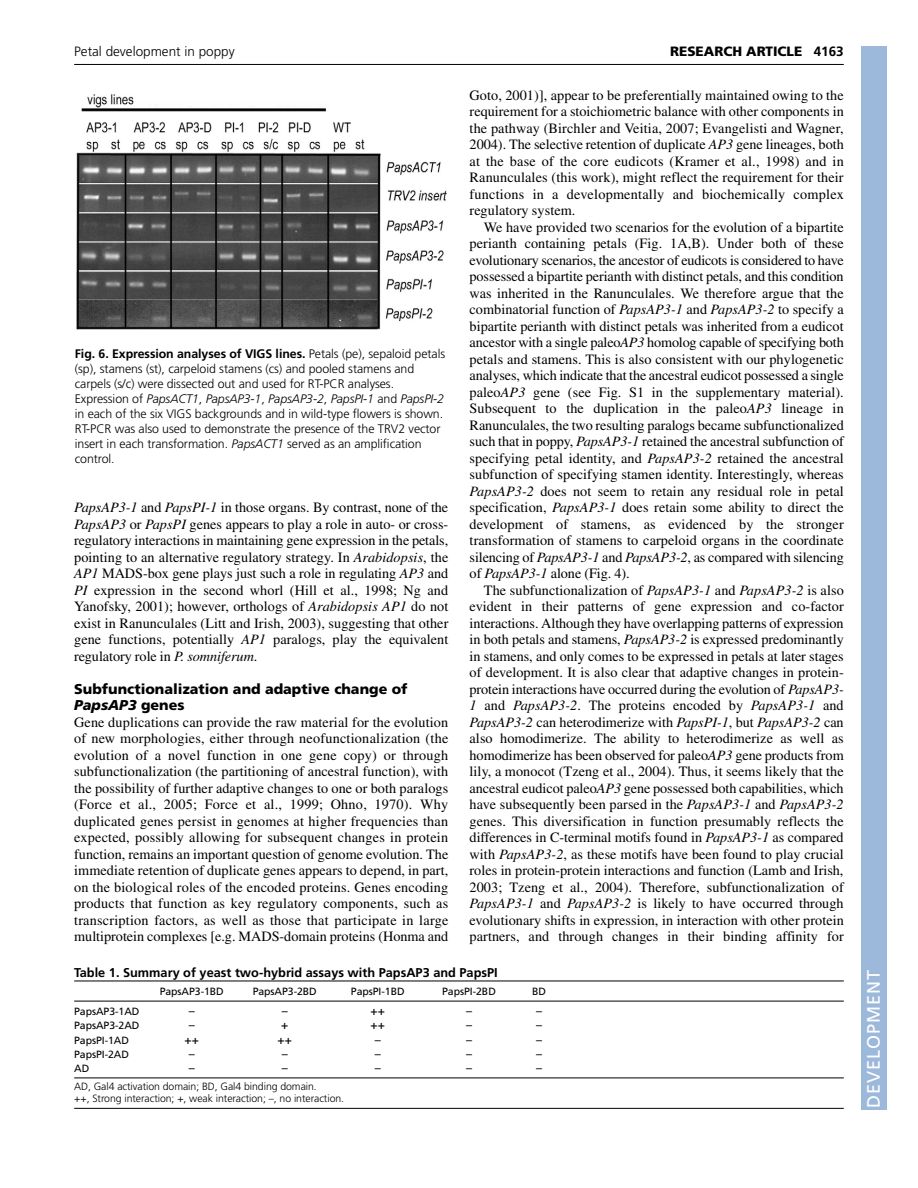
<style>
.page{position:relative;width:918px;height:1188px;background:#fff}
.page>*{position:absolute;margin:0;border:0;box-sizing:border-box;transform-origin:0 0}
.t1{font:18px "Frutiger LT Std";letter-spacing:.055em;color:#fff}
.t2{font:14.25px/16.5px "Times";letter-spacing:.005em;color:#000;text-align:justify}
.t3{font:900 14.25px/16.5px "Frutiger LT Std";color:#000}
.t4{font:300 13.5px "Frutiger LT Std";color:#000}
.t5{font:900 13.5px "Frutiger LT Std";color:#000}
.t6{font:700 12.75px "Frutiger LT Std";color:#000}
.t7{font:300 12.3px/15px "Frutiger LT Std";letter-spacing:-.005em;color:#000}
.t8{font:12px "Frutiger LT Std";color:#000}
.t9{font:300 10.5px/12px "Frutiger LT Std";letter-spacing:-.005em;color:#000}
.t10{font:10.5px "Frutiger LT Std";letter-spacing:-.005em;color:#000}
.s1{font-weight:700}
.s2{font-style:italic}
</style>
<div class="page">
<hr style="left:74px;top:64px;width:770px;height:1px;background:#000">
<img style="left:76px;top:94px;width:371px;height:236px">
<hr style="left:74px;top:981px;width:770px;height:1px;background:#000">
<hr style="left:74px;top:1001px;width:770px;height:1px;background:#000">
<hr style="left:74px;top:1078px;width:770px;height:1px;background:#000">
<hr style="left:74px;top:1108px;width:770px;height:1px;background:#000">
<div style="left:861px;top:46px;width:25px;height:1064px;background:#9cb9db"></div>
<p class="t4" style="left:74px;top:46px;width:162px">Petal development in poppy</p>
<p class="t5" style="left:670px;top:46px;width:175px">RESEARCH ARTICLE <span class="s1">4163</span></p>
<p class="t7" style="left:75px;top:347px;width:372px"><span class="s1">Fig. 6. Expression analyses of VIGS lines.</span> Petals (pe), sepaloid petals (sp), stamens (st), carpeloid stamens (cs) and pooled stamens and carpels (s/c) were dissected out and used for RT-PCR analyses.<br>Expression of <span class="s2">PapsACT1</span>, <span class="s2">PapsAP3-1</span>, <span class="s2">PapsAP3-2</span>, <span class="s2">PapsPI-1</span> and <span class="s2">PapsPI-2 </span>in each of the six VIGS backgrounds and in wild-type flowers is shown.<br>RT-PCR was also used to demonstrate the presence of the TRV2 vector insert in each transformation. <span class="s2">PapsACT1</span> served as an amplification control.</p>
<p class="t2" style="left:74px;top:501px;width:376px"><span class="s2">PapsAP3-1</span> and <span class="s2">PapsPI-1</span> in those organs. By contrast, none of the <span class="s2">PapsAP3</span> or <span class="s2">PapsPI</span> genes appears to play a role in auto- or cross&shy;regulatory interactions in maintaining gene expression in the petals, pointing to an alternative regulatory strategy. In <span class="s2">Arabidopsis</span>, the <span class="s2">AP1</span> MADS-box gene plays just such a role in regulating <span class="s2">AP3</span> and <span class="s2">PI</span> expression in the second whorl (Hill et al., 1998; Ng and Yanofsky, 2001); however, orthologs of <span class="s2">Arabidopsis AP1</span> do not exist in Ranunculales (Litt and Irish, 2003), suggesting that other gene functions, potentially <span class="s2">AP1</span> paralogs, play the equivalent regulatory role in <span class="s2">P. somniferum</span>.</p>
<p class="t3" style="left:74px;top:682px;width:335px">Subfunctionalization and adaptive change of<br><span class="s2">PapsAP3</span> genes</p>
<p class="t2" style="left:74px;top:715px;width:376px">Gene duplications can provide the raw material for the evolution of new morphologies, either through neofunctionalization (the evolution of a novel function in one gene copy) or through subfunctionalization (the partitioning of ancestral function), with the possibility of further adaptive changes to one or both paralogs (Force et al., 2005; Force et al., 1999; Ohno, 1970). Why duplicated genes persist in genomes at higher frequencies than expected, possibly allowing for subsequent changes in protein function, remains an important question of genome evolution. The immediate retention of duplicate genes appears to depend, in part, on the biological roles of the encoded proteins. Genes encoding products that function as key regulatory components, such as transcription factors, as well as those that participate in large multiprotein complexes [e.g. MADS-domain proteins (Honma and</p>
<p class="t2" style="left:470px;top:88px;width:376px">Goto, 2001)], appear to be preferentially maintained owing to the requirement for a stoichiometric balance with other components in the pathway (Birchler and Veitia, 2007; Evangelisti and Wagner, 2004). The selective retention of duplicate <span class="s2">AP3</span> gene lineages, both at the base of the core eudicots (Kramer et al., 1998) and in Ranunculales (this work), might reflect the requirement for their functions in a developmentally and biochemically complex regulatory system.</p>
<p class="t2" style="left:470px;top:220px;width:376px;text-indent:14px">We have provided two scenarios for the evolution of a bipartite perianth containing petals (Fig. 1A,B). Under both of these evolutionary scenarios, the ancestor of eudicots is considered to have possessed a bipartite perianth with distinct petals, and this condition was inherited in the Ranunculales. We therefore argue that the combinatorial function of <span class="s2">PapsAP3-1</span> and <span class="s2">PapsAP3-2</span> to specify a bipartite perianth with distinct petals was inherited from a eudicot ancestor with a single paleo<span class="s2">AP3</span> homolog capable of specifying both petals and stamens. This is also consistent with our phylogenetic analyses, which indicate that the ancestral eudicot possessed a single paleo<span class="s2">AP3</span> gene (see Fig. S1 in the supplementary material).<br>Subsequent to the duplication in the paleo<span class="s2">AP3</span> lineage in Ranunculales, the two resulting paralogs became subfunctionalized such that in poppy, <span class="s2">PapsAP3-1</span> retained the ancestral subfunction of specifying petal identity, and <span class="s2">PapsAP3-2</span> retained the ancestral subfunction of specifying stamen identity. Interestingly, whereas <span class="s2">PapsAP3-2</span> does not seem to retain any residual role in petal specification, <span class="s2">PapsAP3-1</span> does retain some ability to direct the development of stamens, as evidenced by the stronger transformation of stamens to carpeloid organs in the coordinate silencing of <span class="s2">PapsAP3-1</span> and <span class="s2">PapsAP3-2</span>, as compared with silencing of <span class="s2">PapsAP3-1</span> alone (Fig. 4).</p>
<p class="t2" style="left:470px;top:583px;width:376px;text-indent:14px">The subfunctionalization of <span class="s2">PapsAP3-1</span> and <span class="s2">PapsAP3-2</span> is also evident in their patterns of gene expression and co-factor interactions. Although they have overlapping patterns of expression in both petals and stamens, <span class="s2">PapsAP3-2</span> is expressed predominantly in stamens, and only comes to be expressed in petals at later stages of development. It is also clear that adaptive changes in protein&shy;protein interactions have occurred during the evolution of <span class="s2">PapsAP3- 1</span> and <span class="s2">PapsAP3-2</span>. The proteins encoded by <span class="s2">PapsAP3-1</span> and <span class="s2">PapsAP3-2</span> can heterodimerize with <span class="s2">PapsPI-1</span>, but <span class="s2">PapsAP3-2</span> can also homodimerize. The ability to heterodimerize as well as homodimerize has been observed for paleo<span class="s2">AP3</span> gene products from lily, a monocot (Tzeng et al., 2004). Thus, it seems likely that the ancestral eudicot paleo<span class="s2">AP3</span> gene possessed both capabilities, which have subsequently been parsed in the <span class="s2">PapsAP3-1</span> and <span class="s2">PapsAP3-2 </span>genes. This diversification in function presumably reflects the differences in C-terminal motifs found in <span class="s2">PapsAP3-1</span> as compared with <span class="s2">PapsAP3-2</span>, as these motifs have been found to play crucial roles in protein-protein interactions and function (Lamb and Irish, 2003; Tzeng et al., 2004). Therefore, subfunctionalization of <span class="s2">PapsAP3-1</span> and <span class="s2">PapsAP3-2</span> is likely to have occurred through evolutionary shifts in expression, in interaction with other protein partners, and through changes in their binding affinity for</p>
<p class="t6" style="left:74px;top:967px;width:425px">Table 1. Summary of yeast two-hybrid assays with PapsAP3 and PapsPI</p>
<p class="t10" style="left:160px;top:987px;width:66px">PapsAP3-1BD</p>
<p class="t10" style="left:253px;top:987px;width:66px">PapsAP3-2BD</p>
<p class="t10" style="left:351px;top:987px;width:55px">PapsPI-1BD</p>
<p class="t10" style="left:442px;top:987px;width:55px">PapsPI-2BD</p>
<p class="t10" style="left:532px;top:987px;width:15px">BD</p>
<p class="t10" style="left:74px;top:1007px;width:67px">PapsAP3-1AD</p>
<p class="t8" style="left:189px;top:1006px;width:7px">–</p>
<p class="t8" style="left:282px;top:1006px;width:7px">–</p>
<p class="t8" style="left:371px;top:1006px;width:16px">++</p>
<p class="t8" style="left:466px;top:1006px;width:7px">–</p>
<p class="t8" style="left:536px;top:1006px;width:7px">–</p>
<p class="t10" style="left:74px;top:1022px;width:67px">PapsAP3-2AD</p>
<p class="t8" style="left:189px;top:1020px;width:7px">–</p>
<p class="t8" style="left:281px;top:1020px;width:9px">+</p>
<p class="t8" style="left:371px;top:1020px;width:16px">++</p>
<p class="t8" style="left:466px;top:1020px;width:7px">–</p>
<p class="t8" style="left:536px;top:1020px;width:7px">–</p>
<p class="t10" style="left:74px;top:1036px;width:56px">PapsPI-1AD</p>
<p class="t8" style="left:185px;top:1035px;width:16px">++</p>
<p class="t8" style="left:278px;top:1035px;width:16px">++</p>
<p class="t8" style="left:375px;top:1035px;width:7px">–</p>
<p class="t8" style="left:466px;top:1035px;width:7px">–</p>
<p class="t8" style="left:536px;top:1035px;width:7px">–</p>
<p class="t10" style="left:74px;top:1050px;width:56px">PapsPI-2AD</p>
<p class="t8" style="left:189px;top:1049px;width:7px">–</p>
<p class="t8" style="left:282px;top:1049px;width:7px">–</p>
<p class="t8" style="left:375px;top:1049px;width:7px">–</p>
<p class="t8" style="left:466px;top:1049px;width:7px">–</p>
<p class="t8" style="left:536px;top:1049px;width:7px">–</p>
<p class="t10" style="left:74px;top:1064px;width:17px">AD</p>
<p class="t8" style="left:189px;top:1063px;width:7px">–</p>
<p class="t8" style="left:282px;top:1063px;width:7px">–</p>
<p class="t8" style="left:375px;top:1063px;width:7px">–</p>
<p class="t8" style="left:466px;top:1063px;width:7px">–</p>
<p class="t8" style="left:536px;top:1063px;width:7px">–</p>
<p class="t9" style="left:74px;top:1081px;width:271px">AD, Gal4 activation domain; BD, Gal4 binding domain.<br>++, Strong interaction; +, weak interaction; –, no interaction.</p>
<p class="t1" style="left:863px;top:1108px;width:140px;rotate:-90deg">DEVELOPMENT</p>
</div>
